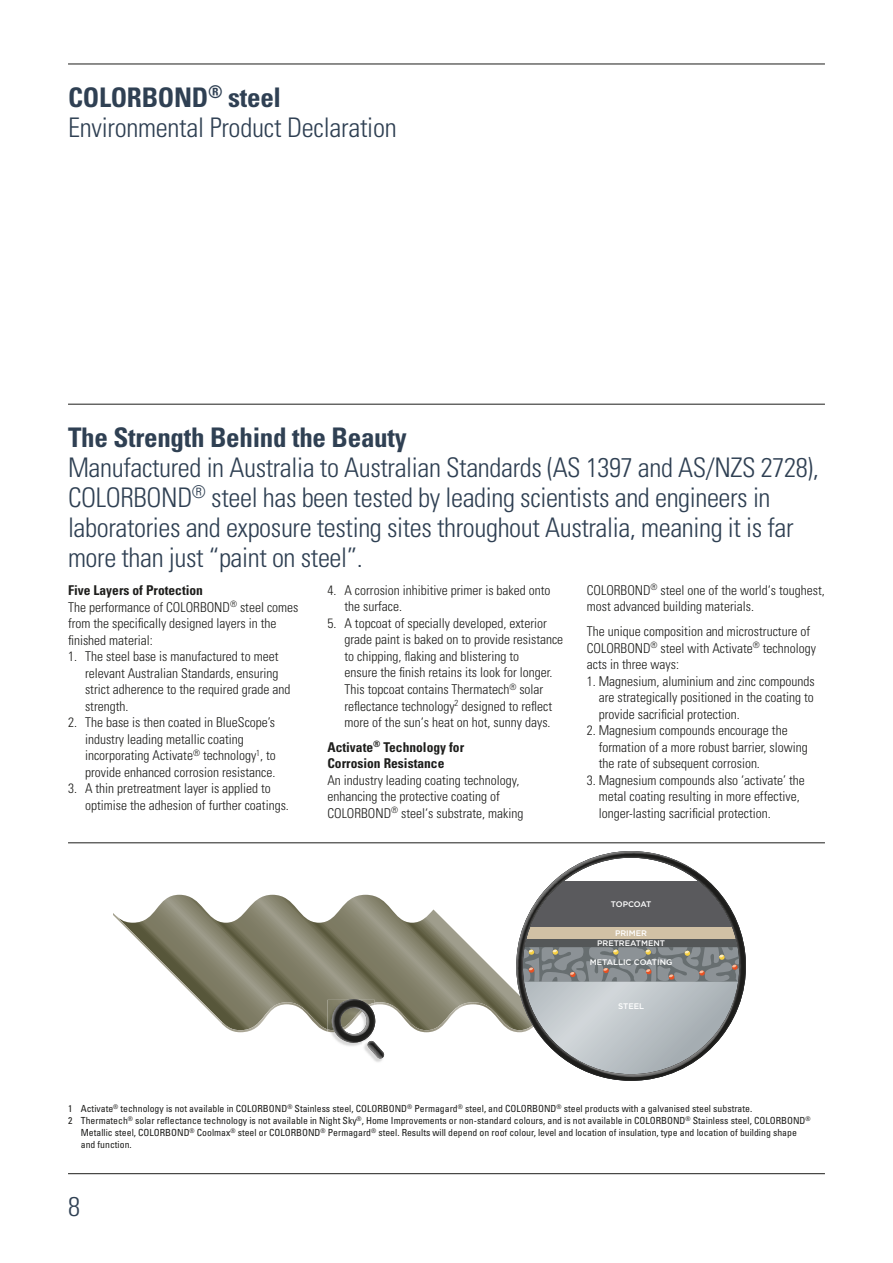
<style>
.page{position:relative;width:893px;height:1263px;background:#fff}
.page>*{position:absolute;margin:0;border:0;box-sizing:border-box;transform-origin:0 0}
._4__Intro_Type{font:300 condensed 27px/30px "Univers";letter-spacing:-.015em;color:#2f4053}
._4__Intro_Type-2{font:700 condensed 27px "Univers";letter-spacing:-.01em;color:#2f4053}
._2__BodyNoSpace{font:300 condensed 13.5px/16.5px "Univers";color:#1d1d1b}
._1__Body{font:300 condensed 13.5px/16.5px "Univers";color:#1d1d1b}
._3__Body_Head{font:700 condensed 13.5px/16.5px "Univers";color:#1d1d1b}
._7__Footnote{font:condensed 9.75px/12px "Univers";color:#1d1d1b}
.t1{font:500 8.1px/9.6px "Gotham";color:#fff;text-align:center}
.t2{font:500 8.1px "Gotham";letter-spacing:-.03em;color:#fff}
</style>
<div class="page">
<hr style="left:68px;top:64px;width:757px;height:1px;background:#1d1d1b">
<hr style="left:68px;top:1173px;width:757px;height:1px;background:#1d1d1b">
<hr style="left:68px;top:404px;width:757px;height:1px;background:#1d1d1b">
<svg style="left:153px;top:895px;width:284px;height:18px"></svg>
<svg style="left:592px;top:930px;width:154px;height:151px"></svg>
<svg style="left:113px;top:913px;width:627px;height:161px"></svg>
<img style="left:516px;top:851px;width:219px;height:205px">
<hr style="left:68px;top:842px;width:757px;height:1px;background:#1d1d1b">
<p class="_4__Intro_Type-2" style="left:68px;top:80px;width:215px">COLORBOND<sup>®</sup> steel</p>
<p class="_4__Intro_Type" style="left:68px;top:112px;width:330px">Environmental Product Declaration</p>
<p class="_4__Intro_Type-2" style="left:68px;top:420px;width:340px">The Strength Behind the Beauty</p>
<p class="_4__Intro_Type" style="left:68px;top:452px;width:752px">Manufactured in Australia to Australian Standards (AS 1397 and AS/NZS 2728), COLORBOND<sup>®</sup> steel has been tested by leading scientists and engineers in laboratories and exposure testing sites throughout Australia, meaning it is far more than just “paint on steel”.</p>
<p class="_3__Body_Head" style="left:68px;top:582px;width:136px">Five Layers of Protection</p>
<p class="_2__BodyNoSpace" style="left:68px;top:598px;width:232px">The performance of COLORBOND<sup>®</sup> steel comes from the specifically designed layers in the finished material:</p>
<p class="_2__BodyNoSpace" style="left:85px;top:648px;width:207px;text-indent:-17px">1. The steel base is manufactured to meet relevant Australian Standards, ensuring strict adherence to the required grade and strength.</p>
<p class="_2__BodyNoSpace" style="left:85px;top:714px;width:192px;text-indent:-17px">2. The base is then coated in BlueScope’s industry leading metallic coating incorporating Activate<sup>®</sup> technology<sup>1</sup>, to provide enhanced corrosion resistance.</p>
<p class="_2__BodyNoSpace" style="left:85px;top:780px;width:205px;text-indent:-17px">3. A thin pretreatment layer is applied to optimise the adhesion of further coatings.</p>
<p class="_2__BodyNoSpace" style="left:344px;top:582px;width:208px;text-indent:-17px">4. A corrosion inhibitive primer is baked onto the surface.</p>
<p class="_1__Body" style="left:344px;top:615px;width:220px;text-indent:-17px">5. A topcoat of specially developed, exterior grade paint is baked on to provide resistance to chipping, flaking and blistering to<br>ensure the finish retains its look for longer.<br>This topcoat contains Thermatech<sup>®</sup> solar reflectance technology<sup>2</sup> designed to reflect more of the sun‘s heat on hot, sunny days.</p>
<p class="_3__Body_Head" style="left:327px;top:739px;width:138px">Activate<sup>®</sup> Technology for<br>Corrosion Resistance</p>
<p class="_1__Body" style="left:327px;top:772px;width:197px">An industry leading coating technology, enhancing the protective coating of<br>COLORBOND<sup>®</sup> steel‘s substrate, making</p>
<p class="_1__Body" style="left:587px;top:582px;width:239px">COLORBOND<sup>®</sup> steel one of the world‘s toughest, most advanced building materials.</p>
<p class="_2__BodyNoSpace" style="left:587px;top:623px;width:231px">The unique composition and microstructure of<br>COLORBOND<sup>®</sup> steel with Activate<sup>®</sup> technology acts in three ways:</p>
<p class="_2__BodyNoSpace" style="left:599px;top:673px;width:217px;text-align:justify;text-indent:-12px">1. Magnesium, aluminium and zinc compounds are strategically positioned in the coating to provide sacrificial protection.</p>
<p class="_2__BodyNoSpace" style="left:599px;top:722px;width:210px;text-indent:-12px">2. Magnesium compounds encourage the formation of a more robust barrier, slowing the rate of subsequent corrosion.</p>
<p class="_2__BodyNoSpace" style="left:599px;top:772px;width:208px;text-indent:-12px">3. Magnesium compounds also ‘activate’ the metal coating resulting in more effective, longer‑lasting sacrificial protection.</p>
<p class="t2" style="left:611px;top:899px;width:42px">TOPCOAT</p>
<p class="t1" style="left:597px;top:928px;width:70px">PRIMER<br>PRETREATMENT</p>
<p class="t1" style="left:590px;top:957px;width:84px">METALLIC COATING</p>
<p class="t1" style="left:618px;top:1001px;width:28px">STEEL</p>
<p class="_7__Footnote" style="left:68px;top:1102px;width:686px">1 Activate<sup>®</sup> technology is not available in COLORBOND<sup>®</sup> Stainless steel, COLORBOND<sup>®</sup> Permagard<sup>®</sup> steel, and COLORBOND<sup>®</sup> steel products with a galvanised steel substrate.</p>
<p class="_7__Footnote" style="left:81px;top:1114px;width:731px;text-indent:-13px">2 Thermatech<sup>®</sup> solar reflectance technology is not available in Night Sky<sup>®</sup>, Home Improvements or non-standard colours, and is not available in COLORBOND<sup>®</sup> Stainless steel, COLORBOND<sup>®<br></sup>Metallic steel, COLORBOND<sup>®</sup> Coolmax<sup>®</sup> steel or COLORBOND<sup>®</sup> Permagard<sup>®</sup> steel. Results will depend on roof colour, level and location of insulation, type and location of building shape and function.</p>
<p class="_4__Intro_Type" style="left:68px;top:1192px;width:13px">8</p>
</div>
